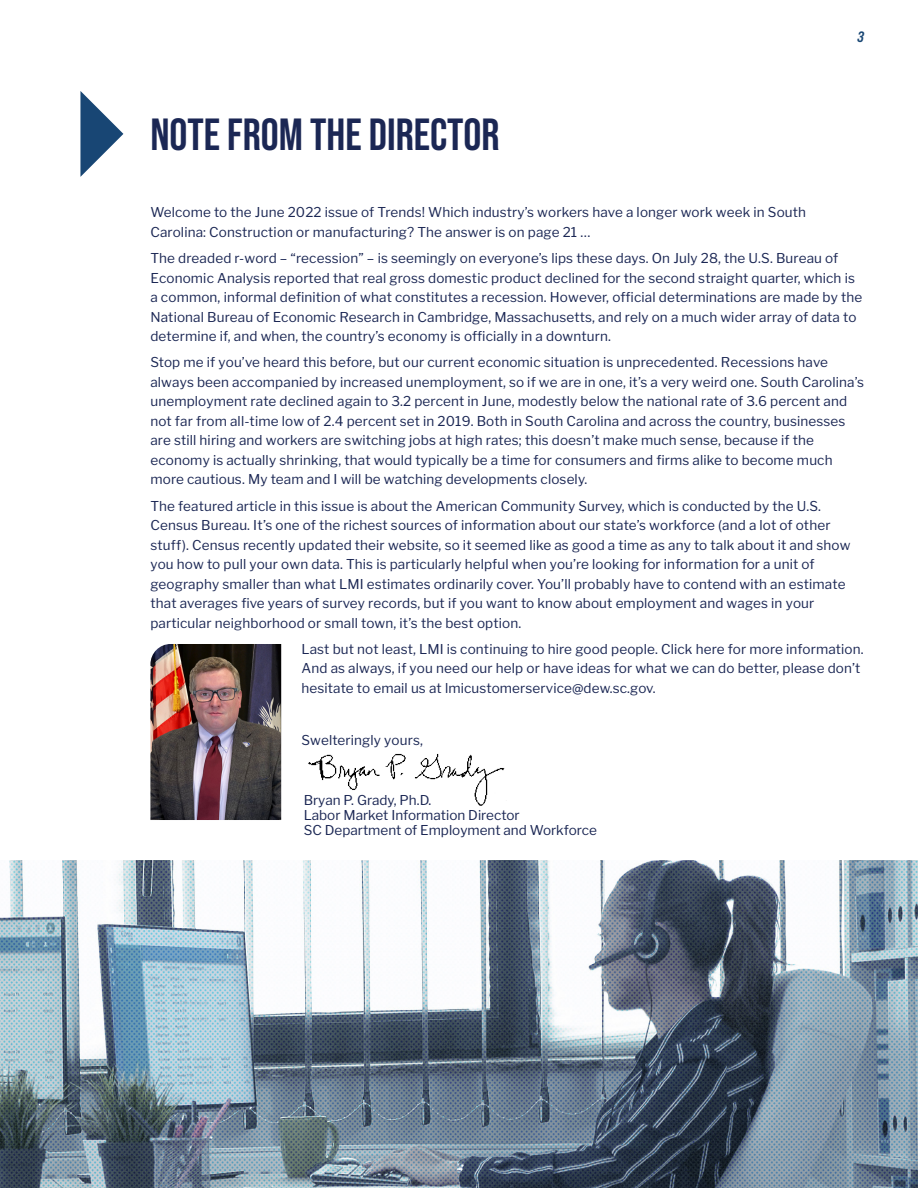
<style>
.page{position:relative;width:918px;height:1188px;background:#fff}
.page>*{position:absolute;margin:0;border:0;box-sizing:border-box;transform-origin:0 0}
.t1{font:700 45px "Bebas Neue Pro";color:#1b2754}
.t2{font:15px "Bebas Neue Pro Sm E Bd It";color:#184674}
.t3{font:13.5px/19.5px "Libre Franklin";letter-spacing:.01em;color:#1b2754}
</style>
<div class="page">
<img style="left:0;top:861px;width:918px;height:327px">
<img style="left:150px;top:644px;width:131px;height:176px">
<svg style="left:80px;top:91px;width:43px;height:86px"></svg>
<img style="left:308px;top:753px;width:197px;height:53px">
<h1 class="t1" style="left:150px;top:109px;width:351px">NOTE FROM THE DIRECTOR</h1>
<p class="t2" style="left:858px;top:28px;width:8px">3</p>
<p class="t3" style="left:150px;top:203px;width:657px">Welcome to the June 2022 issue of Trends! Which industry’s workers have a longer work week in South<br>Carolina: Construction or manufacturing? The answer is on page 21 …</p>
<p class="t3" style="left:150px;top:249px;width:713px">The dreaded r-word – “recession” – is seemingly on everyone’s lips these days. On July 28, the U.S. Bureau of Economic Analysis reported that real gross domestic product declined for the second straight quarter, which is a common, informal definition of what constitutes a recession. However, official determinations are made by the National Bureau of Economic Research in Cambridge, Massachusetts, and rely on a much wider array of data to determine if, and when, the country’s economy is officially in a downturn.</p>
<p class="t3" style="left:150px;top:353px;width:715px">Stop me if you’ve heard this before, but our current economic situation is unprecedented. Recessions have always been accompanied by increased unemployment, so if we are in one, it’s a very weird one. South Carolina’s unemployment rate declined again to 3.2 percent in June, modestly below the national rate of 3.6 percent and not far from all-time low of 2.4 percent set in 2019. Both in South Carolina and across the country, businesses are still hiring and workers are switching jobs at high rates; this doesn’t make much sense, because if the economy is actually shrinking, that would typically be a time for consumers and firms alike to become much more cautious. My team and I will be watching developments closely.</p>
<p class="t3" style="left:150px;top:496px;width:702px">The featured article in this issue is about the American Community Survey, which is conducted by the U.S.<br>Census Bureau. It’s one of the richest sources of information about our state’s workforce (and a lot of other stuff). Census recently updated their website, so it seemed like as good a time as any to talk about it and show you how to pull your own data. This is particularly helpful when you’re looking for information for a unit of geography smaller than what LMI estimates ordinarily cover. You’ll probably have to contend with an estimate that averages five years of survey records, but if you want to know about employment and wages in your particular neighborhood or small town, it’s the best option.</p>
<p class="t3" style="left:301px;top:639px;width:562px">Last but not least, LMI is continuing to hire good people. Click here for more information.<br>And as always, if you need our help or have ideas for what we can do better, please don’t hesitate to email us at lmicustomerservice@dew.sc.gov.</p>
<p class="t3" style="left:301px;top:731px;width:123px">Swelteringly yours,</p>
<p class="t3" style="left:304px;top:793px;width:295px;line-height:15px">Bryan P. Grady, Ph.D.<br>Labor Market Information Director<br>SC Department of Employment and Workforce</p>
</div>
